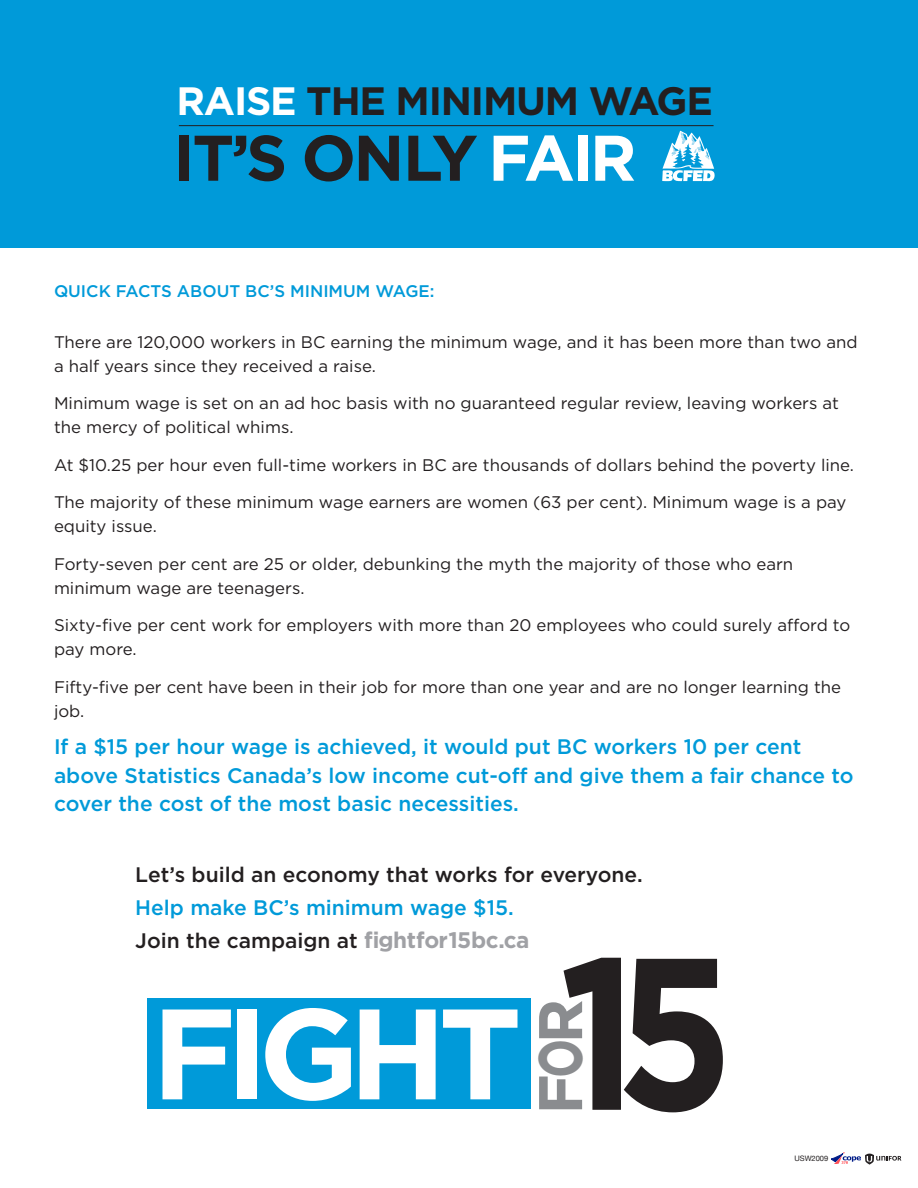
<style>
.page{position:relative;width:918px;height:1188px;background:#fff}
.page>*{position:absolute;margin:0;border:0;box-sizing:border-box;transform-origin:0 0}
.t1{font:700 215.7px "Gotham";color:#231f20;scale:.87 1}
.t2{font:700 128.4px "Gotham";letter-spacing:-.08em;color:#fff}
.t3{font:700 64.35px "Gotham";letter-spacing:-.04em;color:#231f20}
.t4{font:700 61.5px "Gotham";color:#8a8c8f}
.t5{font:700 39.6px "Gotham";letter-spacing:-.03em;color:#231f20}
.body_text{font:500 21px/28.5px "Gotham";color:#009ad9}
.t6{font:500 21px/33px "Gotham";color:#231f20}
.body_text-2{font:16.8px/24px "Gotham";color:#231f20}
.subhead{font:500 16.8px "Gotham";color:#009ad9}
.t7{font:7.5px "Helvetica Neue";color:#231f20}
.s1{color:#fff}
.s2{color:#009ad9}
.s3{font-weight:700;font-size:22.5px;color:#a0a1a5}
</style>
<div class="page">
<div style="left:0;top:0;width:918px;height:248px;background:#009ad9"></div>
<div style="left:148px;top:998px;width:383px;height:110px;background:#009ad9"></div>
<svg style="left:662px;top:131px;width:53px;height:51px"></svg>
<hr style="left:179px;top:125px;width:535px;height:1px;background:#231f20">
<svg style="left:831px;top:1152px;width:70px;height:13px"></svg>
<p class="t5" style="left:177px;top:75px;width:538px"><span class="s1">RAISE</span> THE MINIMUM WAGE</p>
<p class="t3" style="left:173px;top:115px;width:465px">IT’S ONLY <span class="s1">FAIR</span></p>
<p class="subhead" style="left:54px;top:280px;width:382px">QUICK FACTS ABOUT BC’S MINIMUM WAGE:</p>
<p class="body_text-2" style="left:54px;top:329px;width:805px">There are 120,000 workers in BC earning the minimum wage, and it has been more than two and a half years since they received a raise.</p>
<p class="body_text-2" style="left:54px;top:391px;width:786px">Minimum wage is set on an ad hoc basis with no guaranteed regular review, leaving workers at the mercy of political whims.</p>
<p class="body_text-2" style="left:54px;top:452px;width:802px">At $10.25 per hour even full-time workers in BC are thousands of dollars behind the poverty line.</p>
<p class="body_text-2" style="left:54px;top:490px;width:794px">The majority of these minimum wage earners are women (63 per cent). Minimum wage is a pay equity issue.</p>
<p class="body_text-2" style="left:54px;top:551px;width:741px">Forty-seven per cent are 25 or older, debunking the myth the majority of those who earn minimum wage are teenagers.</p>
<p class="body_text-2" style="left:54px;top:613px;width:798px">Sixty-five per cent work for employers with more than 20 employees who could surely afford to pay more.</p>
<p class="body_text-2" style="left:54px;top:674px;width:789px">Fifty-five per cent have been in their job for more than one year and are no longer learning the job.</p>
<p class="body_text" style="left:54px;top:732px;width:801px">If a $15 per hour wage is achieved, it would put BC workers 10 per cent above Statistics Canada’s low income cut-off and give them a fair chance to cover the cost of the most basic necessities.</p>
<p class="t6" style="left:135px;top:858px;width:509px">Let’s build an economy that works for everyone.<br><span class="s2">Help make BC’s minimum wage $15.</span></p>
<p class="t6" style="left:135px;top:924px;width:396px">Join the campaign at <span class="s3">fightfor15bc.ca</span></p>
<p class="t2" style="left:152px;top:969px;width:372px">FIGHT</p>
<p class="t1" style="left:559px;top:890px;width:203px">15</p>
<p class="t4" style="left:520px;top:1114px;width:117px;rotate:-90deg">FOR</p>
<p class="t7" style="left:794px;top:1153px;width:35px">USW2009</p>
</div>
